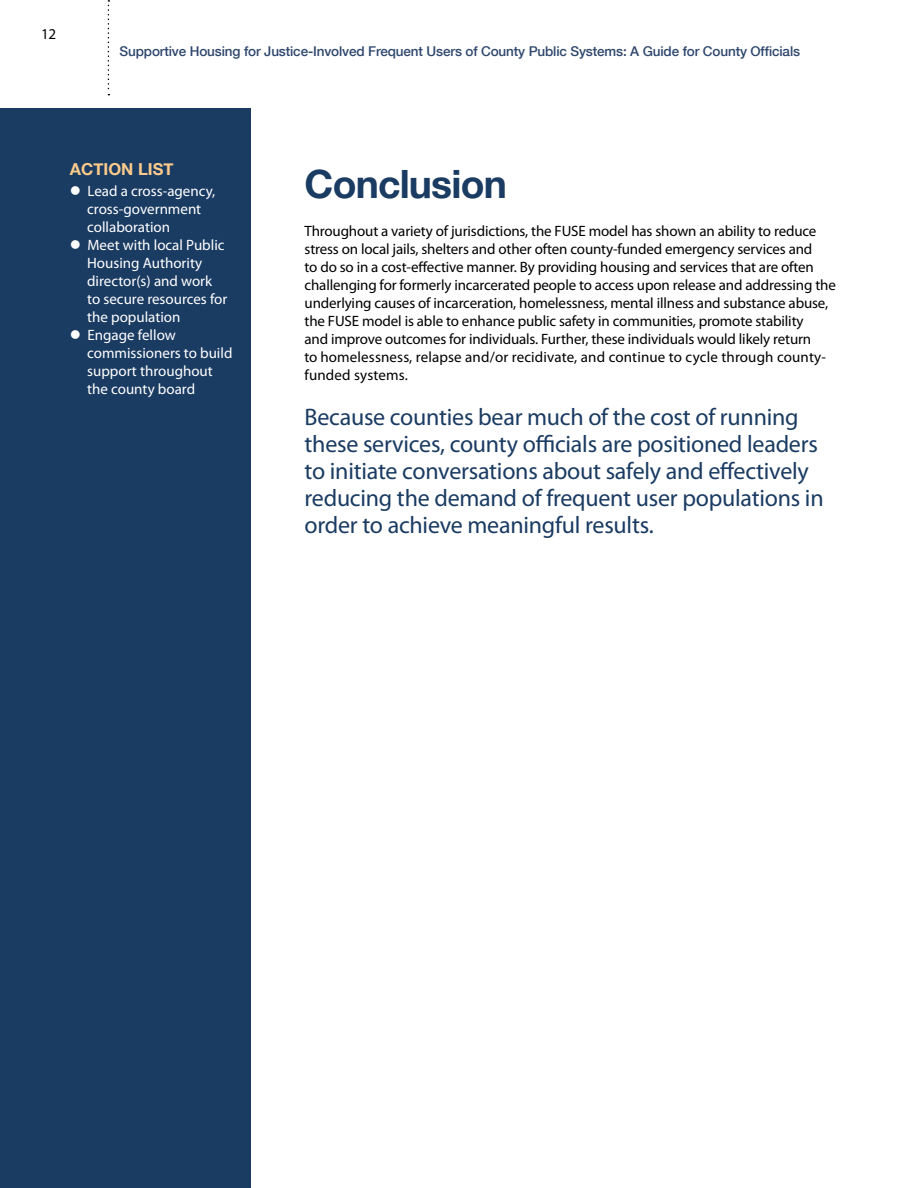
<style>
.page{position:relative;width:918px;height:1188px;background:#fff}
.page>*{position:absolute;margin:0;border:0;box-sizing:border-box;transform-origin:0 0}
.t1{font:700 39px "Helvetica Neue";letter-spacing:-.02em;color:#1a3b62}
.t2{font:24px/27px "Myriad Pro";letter-spacing:-.01em;color:#1a3b62}
.t3{font:700 16.5px "Helvetica Neue";color:#fccb8c}
.t4{font:15px/18px "Myriad Pro";letter-spacing:-.01em;color:#000}
.t5{font:15px/18px "Myriad Pro";color:#fff}
.t6{font:500 13.5px "Helvetica Neue";letter-spacing:-.01em;color:#2e476d}
</style>
<div class="page">
<svg style="left:108px;top:0;width:1px;height:95px"></svg>
<div style="left:0;top:108px;width:251px;height:1080px;background:#1a3b62"></div>
<p class="t4" style="left:41px;top:25px;width:17px">12</p>
<p class="t6" style="left:120px;top:40px;width:682px">Supportive Housing for Justice-Involved Frequent Users of County Public Systems: A Guide for County Officials</p>
<p class="t3" style="left:70px;top:156px;width:105px">ACTION LIST</p>
<p class="t5" style="left:87px;top:182px;width:147px">Lead a cross-agency, cross-government collaboration<br>Meet with local Public<br>Housing Authority director(s) and work<br>to secure resources for the population<br>Engage fellow commissioners to build support throughout the county board</p>
<h1 class="t1" style="left:305px;top:153px;width:204px">Conclusion</h1>
<p class="t4" style="left:305px;top:222px;width:533px">Throughout a variety of jurisdictions, the FUSE model has shown an ability to reduce stress on local jails, shelters and other often county-funded emergency services and<br>to do so in a cost-effective manner. By providing housing and services that are often challenging for formerly incarcerated people to access upon release and addressing the underlying causes of incarceration, homelessness, mental illness and substance abuse, the FUSE model is able to enhance public safety in communities, promote stability<br>and improve outcomes for individuals. Further, these individuals would likely return<br>to homelessness, relapse and/or recidivate, and continue to cycle through county&shy;funded systems.</p>
<p class="t2" style="left:305px;top:403px;width:521px">Because counties bear much of the cost of running these services, county officials are positioned leaders to initiate conversations about safely and effectively reducing the demand of frequent user populations in order to achieve meaningful results.</p>
</div>
